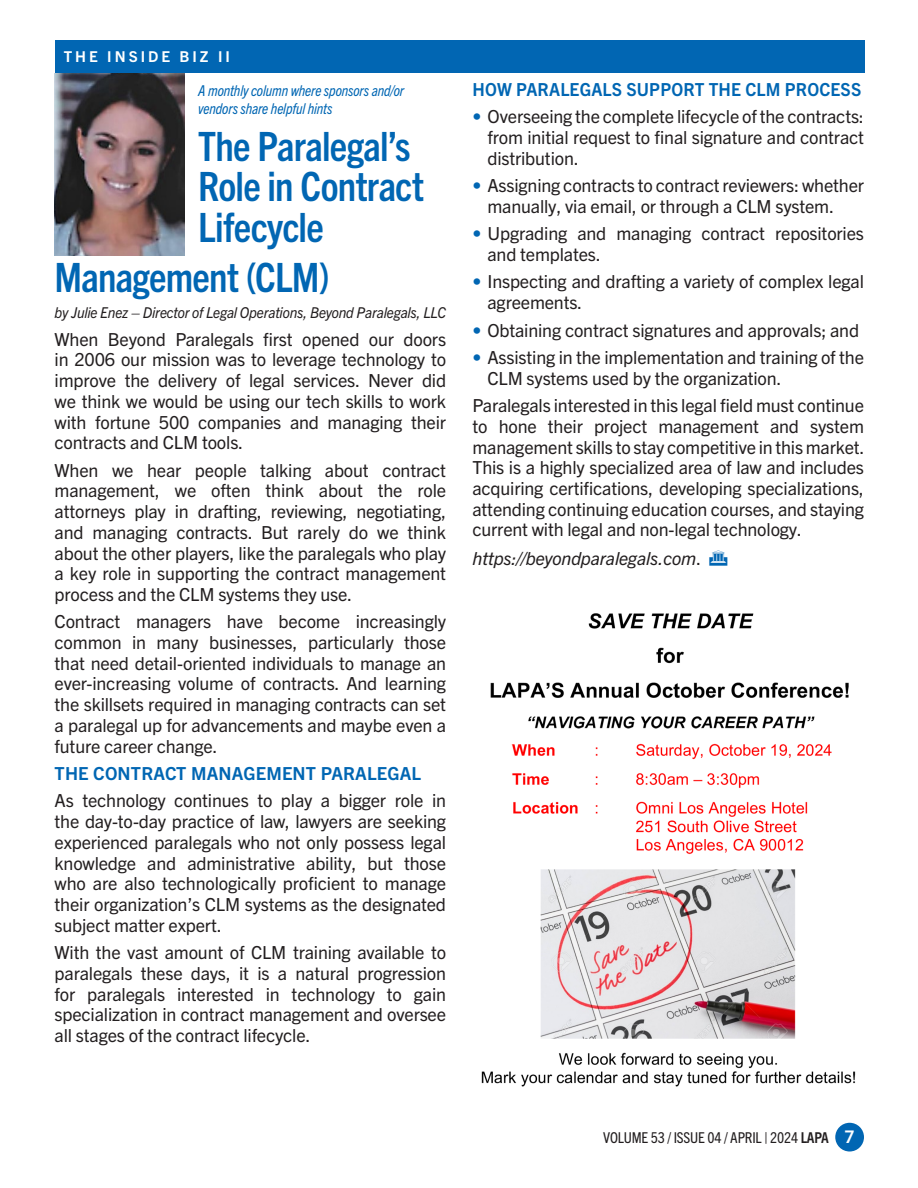
<style>
.page{position:relative;width:918px;height:1188px;background:#fff}
.page>*{position:absolute;margin:0;border:0;box-sizing:border-box;transform-origin:0 0}
.by_line{font:700 condensed 40.5px/40.5px "Trade Gothic Next LT Pro";letter-spacing:-.02em;color:#0166b3}
.t1{font:18px/20.7px "Trade Gothic Next LT Pro";letter-spacing:-.01em;color:#231f20;text-align:justify}
.t2{font:700 18px "Trade Gothic Next LT Pro";letter-spacing:.01em;color:#0166b3;scale:.95 1}
.t3{font:700 18px "Trade Gothic Next LT Pro";letter-spacing:.01em;color:#0166b3}
.t4{font:italic 18px "Trade Gothic Next LT Pro";letter-spacing:-.01em;color:#231f20}
.t5{font:italic 15px "Trade Gothic Next LT Pro";letter-spacing:-.015em;color:#231f20;scale:.93 1}
.by_line-2{font:italic condensed 15px/18px "Trade Gothic Next LT Pro";letter-spacing:-.01em;color:#0166b3}
.t6{font:condensed 15px "Trade Gothic Next LT Pro";letter-spacing:-.01em;color:#231f20}
.t7{font:700 15px "Trade Gothic Next LT Pro";letter-spacing:.2em;color:#fff}
.s1{color:#0166b3}
.s2{font-style:normal}
.s3{font-weight:700}
.s4{font-weight:700;font-stretch:normal;font-size:17.4px;color:#fff}
</style>
<div class="page">
<div style="left:835px;top:1123px;width:29px;height:29px;background:#0166b3;border-radius:50%"></div>
<img style="left:55px;top:73px;width:130px;height:182px">
<div style="left:55px;top:40px;width:810px;height:33px;background:#0166b3"></div>
<img style="left:481px;top:613px;width:375px;height:474px">
<p class="t7" style="left:64px;top:47px;width:168px">THE INSIDE BIZ II</p>
<p class="by_line-2" style="left:198px;top:80px;width:207px">A monthly column where sponsors and/or vendors share helpful hints</p>
<p class="by_line" style="left:198px;top:123px;width:227px">The Paralegal’s<br>Role in Contract<br>Lifecycle</p>
<p class="by_line" style="left:55px;top:255px;width:277px">Management (CLM)</p>
<p class="t5" style="left:55px;top:302px;width:423px">by Julie Enez – Director of Legal Operations, Beyond Paralegals, LLC</p>
<p class="t1" style="left:55px;top:328px;width:393px">When Beyond Paralegals first opened our doors in 2006 our mission was to leverage technology to improve the delivery of legal services. Never did we think we would be using our tech skills to work with fortune 500 companies and managing their contracts and CLM tools.</p>
<p class="t1" style="left:55px;top:459px;width:393px">When we hear people talking about contract management, we often think about the role attorneys play in drafting, reviewing, negotiating, and managing contracts. But rarely do we think about the other players, like the paralegals who play a key role in supporting the contract management process and the CLM systems they use.</p>
<p class="t1" style="left:55px;top:610px;width:393px">Contract managers have become increasingly common in many businesses, particularly those that need detail-oriented individuals to manage an ever-increasing volume of contracts. And learning the skillsets required in managing contracts can set a paralegal up for advancements and maybe even a future career change.</p>
<p class="t3" style="left:55px;top:761px;width:368px">THE CONTRACT MANAGEMENT PARALEGAL</p>
<p class="t1" style="left:55px;top:789px;width:393px">As technology continues to play a bigger role in the day-to-day practice of law, lawyers are seeking experienced paralegals who not only possess legal knowledge and administrative ability, but those who are also technologically proficient to manage their organization’s CLM systems as the designated subject matter expert.</p>
<p class="t1" style="left:55px;top:941px;width:393px">With the vast amount of CLM training available to paralegals these days, it is a natural progression for paralegals interested in technology to gain specialization in contract management and oversee all stages of the contract lifecycle.</p>
<p class="t2" style="left:472px;top:77px;width:411px">HOW PARALEGALS SUPPORT THE CLM PROCESS</p>
<p class="t1" style="left:487px;top:105px;width:378px;text-indent:-15px"><span class="s1">•</span> Overseeing the complete lifecycle of the contracts: from initial request to final signature and contract distribution.</p>
<p class="t1" style="left:487px;top:174px;width:378px;text-indent:-15px"><span class="s1">•</span> Assigning contracts to contract reviewers: whether manually, via email, or through a CLM system.</p>
<p class="t1" style="left:487px;top:222px;width:378px;text-indent:-15px"><span class="s1">•</span> Upgrading and managing contract repositories and templates.</p>
<p class="t1" style="left:487px;top:270px;width:378px;text-indent:-15px"><span class="s1">•</span> Inspecting and drafting a variety of complex legal agreements.</p>
<p class="t1" style="left:472px;top:318px;width:388px"><span class="s1">•</span> Obtaining contract signatures and approvals; and</p>
<p class="t1" style="left:487px;top:346px;width:378px;text-indent:-15px"><span class="s1">•</span> Assisting in the implementation and training of the<br>CLM systems used by the organization.</p>
<p class="t1" style="left:472px;top:394px;width:394px">Paralegals interested in this legal field must continue to hone their project management and system management skills to stay competitive in this market.<br>This is a highly specialized area of law and includes acquiring certifications, developing specializations, attending continuing education courses, and staying current with legal and non-legal technology.</p>
<p class="t4" style="left:472px;top:546px;width:230px">https://beyondparalegals.com<span class="s2">.</span></p>
<p class="t6" style="left:603px;top:1128px;width:253px">VOLUME 53 / ISSUE 04 / APRIL | 2024 <span class="s3">LAPA</span> <span class="s4">7</span></p>
</div>
